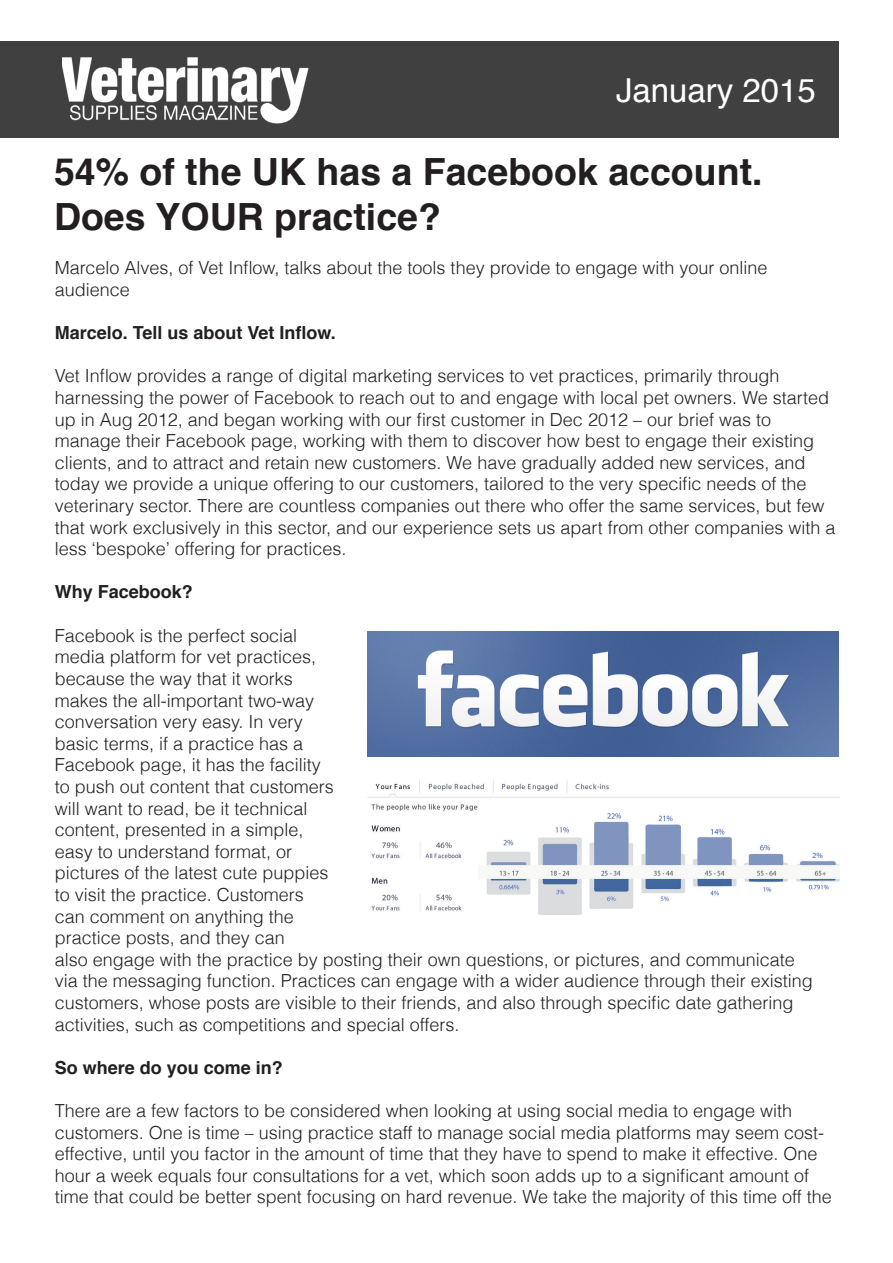
<style>
.page{position:relative;width:893px;height:1263px;background:#fff}
.page>*{position:absolute;margin:0;border:0;box-sizing:border-box;transform-origin:0 0}
.t1{font:700 37.5px/45px "Helvetica";color:#231f20}
.t2{font:33px "Helvetica";color:#fff}
.t3{font:300 18px/21.6px "Helvetica";color:#231f20}
.t4{font:700 18px "Helvetica";color:#231f20}
</style>
<div class="page">
<div style="left:0;top:41px;width:839px;height:97px;background:#404040"></div>
<img style="left:63px;top:57px;width:246px;height:67px">
<img style="left:367px;top:780px;width:473px;height:135px">
<img style="left:368px;top:631px;width:471px;height:126px">
<h2 class="t2" style="left:616px;top:65px;width:201px">January 2015</h2>
<p class="t1" style="left:54px;top:150px;width:710px">54% of the UK has a Facebook account.<br>Does YOUR practice?</p>
<p class="t3" style="left:55px;top:256px;width:714px">Marcelo Alves, of Vet Inflow, talks about the tools they provide to engage with your online audience</p>
<p class="t4" style="left:55px;top:318px;width:283px">Marcelo. Tell us about Vet Inflow.</p>
<p class="t3" style="left:55px;top:364px;width:782px">Vet Inflow provides a range of digital marketing services to vet practices, primarily through harnessing the power of Facebook to reach out to and engage with local pet owners. We started up in Aug 2012, and began working with our first customer in Dec 2012 – our brief was to manage their Facebook page, working with them to discover how best to engage their existing clients, and to attract and retain new customers. We have gradually added new services, and today we provide a unique offering to our customers, tailored to the very specific needs of the veterinary sector. There are countless companies out there who offer the same services, but few that work exclusively in this sector, and our experience sets us apart from other companies with a less ‘bespoke’ offering for practices.</p>
<p class="t4" style="left:55px;top:578px;width:140px">Why Facebook?</p>
<p class="t3" style="left:55px;top:624px;width:759px">Facebook is the perfect social<br>media platform for vet practices,<br>because the way that it works<br>makes the all-important two-way<br>conversation very easy. In very<br>basic terms, if a practice has a<br>Facebook page, it has the facility<br>to push out content that customers<br>will want to read, be it technical<br>content, presented in a simple,<br>easy to understand format, or<br>pictures of the latest cute puppies<br>to visit the practice. Customers<br>can comment on anything the<br>practice posts, and they can<br>also engage with the practice by posting their own questions, or pictures, and communicate via the messaging function. Practices can engage with a wider audience through their existing customers, whose posts are visible to their friends, and also through specific date gathering activities, such as competitions and special offers.</p>
<p class="t4" style="left:55px;top:1053px;width:230px">So where do you come in?</p>
<p class="t3" style="left:55px;top:1099px;width:779px">There are a few factors to be considered when looking at using social media to engage with customers. One is time – using practice staff to manage social media platforms may seem cost&shy;effective, until you factor in the amount of time that they have to spend to make it effective. One hour a week equals four consultations for a vet, which soon adds up to a significant amount of time that could be better spent focusing on hard revenue. We take the majority of this time off the</p>
</div>
